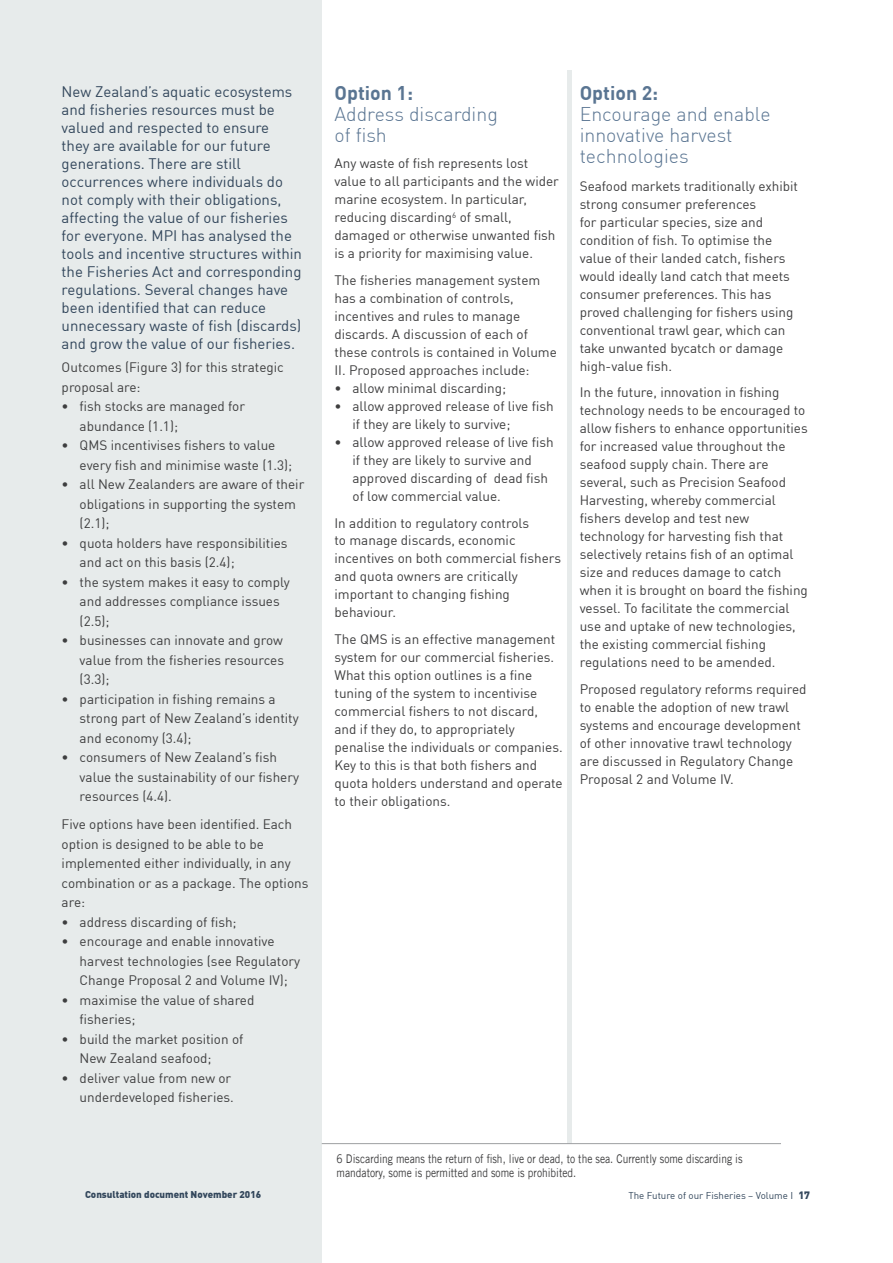
<style>
.page{position:relative;width:893px;height:1263px;background:#fff}
.page>*{position:absolute;margin:0;border:0;box-sizing:border-box;transform-origin:0 0}
._3_different{font:300 19.5px/21px "DIN";color:#5a7592}
._2_Box_text{font:15px/18px "DIN";color:#33475c}
.body_text{font:13.5px/18px "DIN";color:#3e3e3f}
.body_text_before_bul{font:13.5px/19.5px "DIN";color:#3e3e3f}
.Footnote{font:12px/14.4px "Trade Gothic LT Std";color:#3e3e3f;scale:.85 1}
.Folios{font:9.75px "DIN";color:#33475c}
.Folios-2{font:900 9.75px "DIN";color:#33475c}
.s1{font-weight:700}
.s2{font-weight:900;font-size:10.5px}
</style>
<div class="page">
<div style="left:0;top:0;width:322px;height:1263px;background:#e1e6e6"></div>
<div style="left:567px;top:70px;width:5px;height:1074px;background:#e1e6e6"></div>
<hr style="left:322px;top:1143px;width:459px;height:1px;background:#9d9fa2">
<p class="_2_Box_text" style="left:62px;top:82px;width:242px">New Zealand’s aquatic ecosystems and fisheries resources must be valued and respected to ensure<br>they are available for our future generations. There are still occurrences where individuals do not comply with their obligations, affecting the value of our fisheries for everyone. MPI has analysed the tools and incentive structures within the Fisheries Act and corresponding regulations. Several changes have been identified that can reduce unnecessary waste of fish (discards) and grow the value of our fisheries.</p>
<p class="body_text_before_bul" style="left:62px;top:357px;width:224px">Outcomes (Figure 3) for this strategic proposal are:</p>
<p class="body_text" style="left:80px;top:396px;width:167px;line-height:19.5px;text-indent:-18px">• fish stocks are managed for abundance (1.1);</p>
<p class="body_text" style="left:80px;top:435px;width:214px;line-height:19.5px;text-indent:-18px">• QMS incentivises fishers to value every fish and minimise waste (1.3);</p>
<p class="body_text" style="left:80px;top:474px;width:226px;line-height:19.5px;text-indent:-18px">• all New Zealanders are aware of their obligations in supporting the system (2.1);</p>
<p class="body_text" style="left:80px;top:533px;width:209px;line-height:19.5px;text-indent:-18px">• quota holders have responsibilities and act on this basis (2.4);</p>
<p class="body_text" style="left:80px;top:572px;width:212px;line-height:19.5px;text-indent:-18px">• the system makes it easy to comply and addresses compliance issues (2.5);</p>
<p class="body_text" style="left:80px;top:630px;width:206px;line-height:19.5px;text-align:justify;text-indent:-18px">• businesses can innovate and grow value from the fisheries resources (3.3);</p>
<p class="body_text" style="left:80px;top:689px;width:221px;line-height:19.5px;text-indent:-18px">• participation in fishing remains a strong part of New Zealand’s identity and economy (3.4);</p>
<p class="body_text" style="left:80px;top:747px;width:221px;line-height:19.5px;text-indent:-18px">• consumers of New Zealand’s fish value the sustainability of our fishery resources (4.4).</p>
<p class="body_text_before_bul" style="left:62px;top:814px;width:248px">Five options have been identified. Each option is designed to be able to be implemented either individually, in any combination or as a package. The options are:</p>
<p class="body_text" style="left:62px;top:913px;width:176px">• address discarding of fish;</p>
<p class="body_text" style="left:80px;top:931px;width:222px;line-height:19.5px;text-indent:-18px">• encourage and enable innovative harvest technologies (see Regulatory<br>Change Proposal 2 and Volume IV);</p>
<p class="body_text" style="left:80px;top:990px;width:176px;line-height:19.5px;text-indent:-18px">• maximise the value of shared fisheries;</p>
<p class="body_text" style="left:80px;top:1029px;width:165px;line-height:19.5px;text-indent:-18px">• build the market position of<br>New Zealand seafood;</p>
<p class="body_text" style="left:62px;top:1068px;width:174px;line-height:19.5px;text-align:right">• deliver value from new or underdeveloped fisheries.</p>
<p class="Folios-2" style="left:85px;top:1188px;width:178px">Consultation document November 2016</p>
<p class="_3_different" style="left:334px;top:82px;width:165px"><span class="s1">Option 1:<br></span>Address discarding of fish</p>
<p class="body_text" style="left:334px;top:154px;width:226px">Any waste of fish represents lost value to all participants and the wider marine ecosystem. In particular, reducing discarding<sup>6</sup> of small, damaged or otherwise unwanted fish is a priority for maximising value.</p>
<p class="body_text_before_bul" style="left:334px;top:271px;width:224px;line-height:18px">The fisheries management system has a combination of controls, incentives and rules to manage discards. A discussion of each of these controls is contained in Volume II. Proposed approaches include:</p>
<p class="body_text" style="left:334px;top:379px;width:173px">• allow minimal discarding;</p>
<p class="body_text" style="left:352px;top:397px;width:203px;text-indent:-18px">• allow approved release of live fish if they are likely to survive;</p>
<p class="body_text" style="left:352px;top:433px;width:203px;text-indent:-18px">• allow approved release of live fish if they are likely to survive and approved discarding of dead fish of low commercial value.</p>
<p class="body_text" style="left:334px;top:513px;width:228px">In addition to regulatory controls<br>to manage discards, economic incentives on both commercial fishers and quota owners are critically important to changing fishing behaviour.</p>
<p class="body_text" style="left:334px;top:630px;width:230px">The QMS is an effective management system for our commercial fisheries.<br>What this option outlines is a fine tuning of the system to incentivise commercial fishers to not discard, and if they do, to appropriately penalise the individuals or companies.<br>Key to this is that both fishers and quota holders understand and operate to their obligations.</p>
<p class="_3_different" style="left:580px;top:82px;width:192px"><span class="s1">Option 2:<br></span>Encourage and enable innovative harvest technologies</p>
<p class="body_text" style="left:580px;top:177px;width:220px">Seafood markets traditionally exhibit strong consumer preferences<br>for particular species, size and condition of fish. To optimise the value of their landed catch, fishers would ideally land catch that meets consumer preferences. This has proved challenging for fishers using conventional trawl gear, which can take unwanted bycatch or damage high-value fish.</p>
<p class="body_text" style="left:580px;top:383px;width:230px">In the future, innovation in fishing technology needs to be encouraged to allow fishers to enhance opportunities for increased value throughout the seafood supply chain. There are several, such as Precision Seafood Harvesting, whereby commercial fishers develop and test new technology for harvesting fish that selectively retains fish of an optimal size and reduces damage to catch when it is brought on board the fishing vessel. To facilitate the commercial use and uptake of new technologies, the existing commercial fishing regulations need to be amended.</p>
<p class="body_text" style="left:580px;top:680px;width:228px">Proposed regulatory reforms required to enable the adoption of new trawl systems and encourage development of other innovative trawl technology are discussed in Regulatory Change Proposal 2 and Volume IV.</p>
<p class="Footnote" style="left:337px;top:1151px;width:479px">6 Discarding means the return of fish, live or dead, to the sea. Currently some discarding is mandatory, some is permitted and some is prohibited.</p>
<p class="Folios" style="left:628px;top:1189px;width:183px">The Future of our Fisheries – Volume I <span class="s2">17</span></p>
</div>
